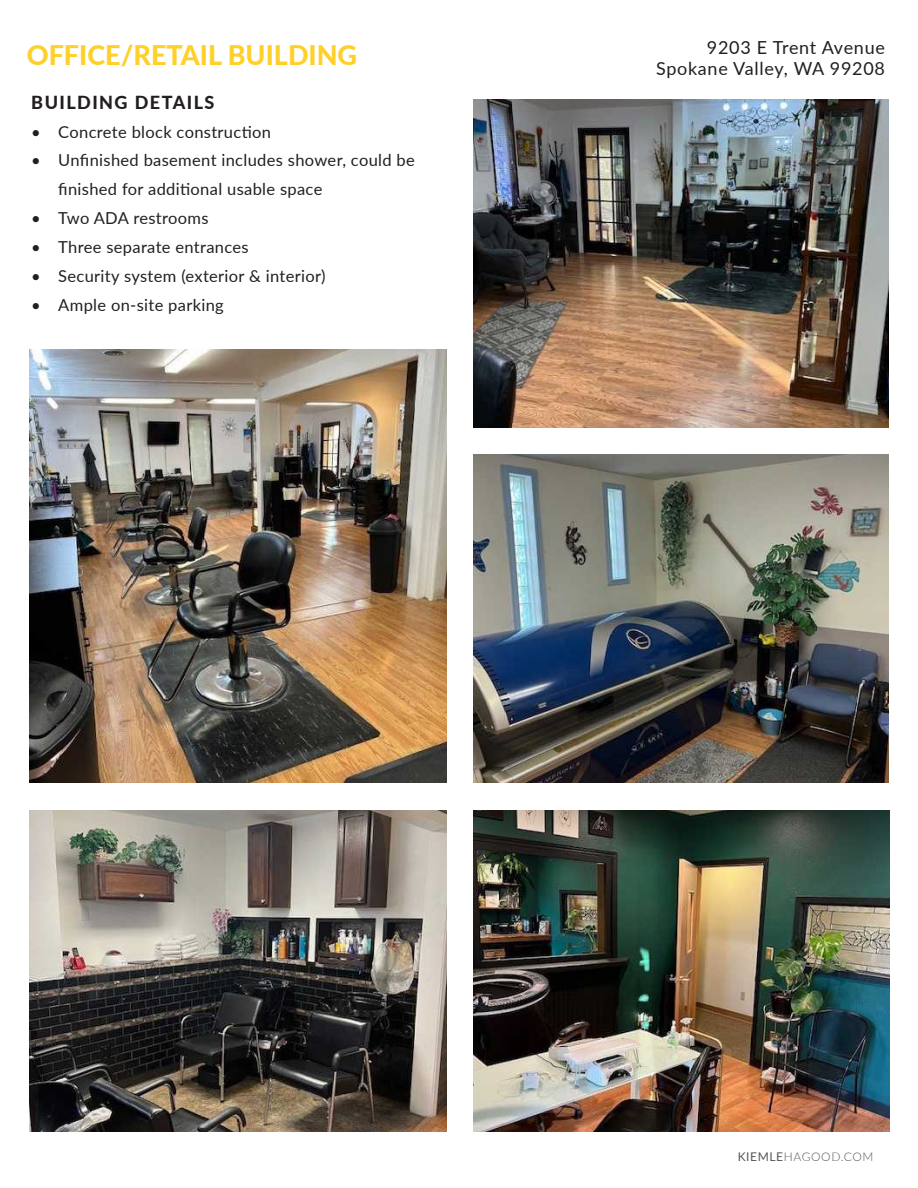
<style>
.page{position:relative;width:918px;height:1188px;background:#fff}
.page>*{position:absolute;margin:0;border:0;box-sizing:border-box;transform-origin:0 0}
.t1{font:800 27px "Lato";color:#fed028}
.t2{font:18px "Lato";letter-spacing:.04em;color:#231f20}
.t3{font:800 18px "Lato";letter-spacing:.08em;color:#231f20}
.t4{font:16.5px/28.8px "Lato";letter-spacing:.02em;color:#231f20}
.t5{font:300 12px "Lato";letter-spacing:.05em;color:#57585a}
.s1{font-weight:400}
</style>
<div class="page">
<img style="left:30px;top:810px;width:416px;height:322px">
<img style="left:473px;top:810px;width:417px;height:322px">
<img style="left:473px;top:454px;width:416px;height:328px">
<img style="left:30px;top:350px;width:416px;height:432px">
<img style="left:473px;top:99px;width:416px;height:328px">
<p class="t1" style="left:27px;top:35px;width:332px">OFFICE/RETAIL BUILDING</p>
<p class="t3" style="left:31px;top:89px;width:185px">BUILDING DETAILS</p>
<p class="t4" style="left:31px;top:116px;width:241px">• Concrete block construction</p>
<p class="t4" style="left:58px;top:145px;width:358px;text-indent:-27px">• Unfinished basement includes shower, could be finished for additional usable space</p>
<p class="t4" style="left:31px;top:203px;width:179px">• Two ADA restrooms</p>
<p class="t4" style="left:31px;top:232px;width:219px">• Three separate entrances</p>
<p class="t4" style="left:31px;top:261px;width:296px">• Security system (exterior &amp; interior)</p>
<p class="t4" style="left:31px;top:289px;width:194px">• Ample on-site parking</p>
<p class="t2" style="left:707px;top:34px;width:180px">9203 E Trent Avenue</p>
<p class="t2" style="left:656px;top:56px;width:230px">Spokane Valley, WA 99208</p>
<p class="t5" style="left:738px;top:1148px;width:137px"><span class="s1">KIEMLE</span>HAGOOD.COM</p>
</div>
